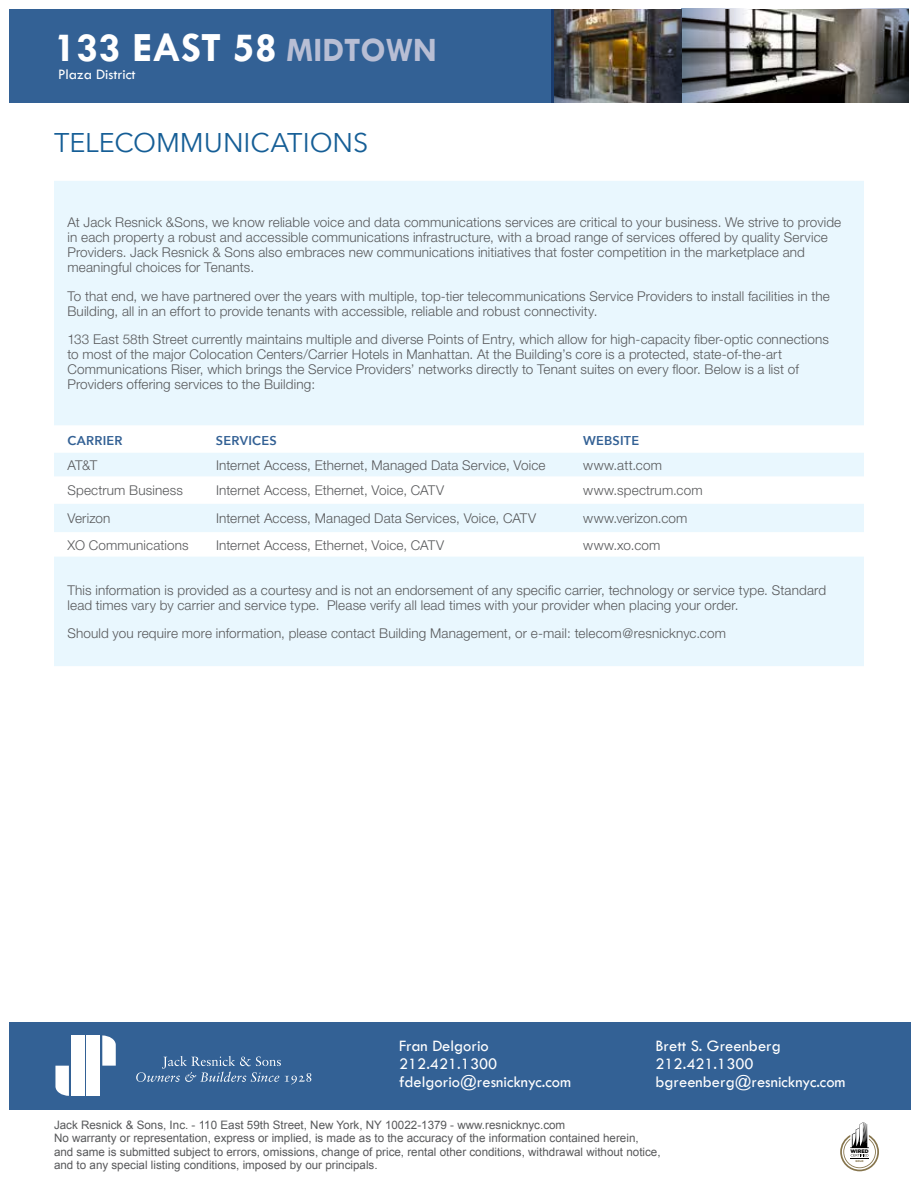
<style>
.page{position:relative;width:918px;height:1188px;background:#fff}
.page>*{position:absolute;margin:0;border:0;box-sizing:border-box;transform-origin:0 0}
.t1{font:700 42px "Tw Cen";color:#fff}
.t2{font:27px "Avenir Next";color:#155e96}
.t3{font:16.5px/18px "Tw Cen";color:#fff}
.t4{font:15px "Tw Cen";color:#fff}
.t5{font:300 13.5px/15px "Helvetica Neue";letter-spacing:.01em;color:#58595b}
.t6{font:600 12.75px "Avenir Next";letter-spacing:.02em;color:#336195}
.t7{font:11.7px/13.5px "Arial";color:#58595b}
.t8{font:900 5.1px "Gotham";color:#010101}
.t9{font:900 2.7px "Gotham";color:#86754d}
.s1{font-size:34.5px;color:#b8bed4}
</style>
<div class="page">
<div style="left:9px;top:9px;width:900px;height:94px;background:#336195"></div>
<div style="left:9px;top:1022px;width:901px;height:87px;background:#336195"></div>
<svg style="left:102px;top:1035px;width:14px;height:31px"></svg>
<svg style="left:55px;top:1066px;width:14px;height:30px"></svg>
<div style="left:71px;top:1035px;width:14px;height:61px;background:#fff"></div>
<div style="left:87px;top:1035px;width:13px;height:61px;background:#fff"></div>
<svg style="left:136px;top:1056px;width:175px;height:28px"></svg>
<svg style="left:840px;top:1122px;width:39px;height:49px"></svg>
<svg style="left:681px;top:9px;width:228px;height:93px"></svg>
<img style="left:552px;top:9px;width:129px;height:94px">
<div style="left:54px;top:181px;width:810px;height:485px;background:#e9f7fe"></div>
<svg style="left:54px;top:426px;width:810px;height:130px"></svg>
<h1 class="t1" style="left:54px;top:22px;width:384px">133 EAST 58 <span class="s1">MIDTOWN</span></h1>
<p class="t4" style="left:58px;top:65px;width:79px">Plaza District</p>
<h2 class="t2" style="left:54px;top:120px;width:316px">TELECOMMUNICATIONS</h2>
<p class="t5" style="left:68px;top:215px;width:775px">At Jack Resnick &amp;Sons, we know reliable voice and data communications services are critical to your business. We strive to provide in each property a robust and accessible communications infrastructure, with a broad range of services offered by quality Service Providers. Jack Resnick &amp; Sons also embraces new communications initiatives that foster competition in the marketplace and meaningful choices for Tenants.</p>
<p class="t5" style="left:68px;top:288px;width:764px">To that end, we have partnered over the years with multiple, top-tier telecommunications Service Providers to install facilities in the<br>Building, all in an effort to provide tenants with accessible, reliable and robust connectivity.</p>
<p class="t5" style="left:68px;top:332px;width:763px">133 East 58th Street currently maintains multiple and diverse Points of Entry, which allow for high-capacity fiber-optic connections to most of the major Colocation Centers/Carrier Hotels in Manhattan. At the Building’s core is a protected, state-of-the-art Communications Riser, which brings the Service Providers’ networks directly to Tenant suites on every floor. Below is a list of Providers offering services to the Building:</p>
<p class="t6" style="left:68px;top:430px;width:57px">CARRIER</p>
<p class="t6" style="left:216px;top:430px;width:62px">SERVICES</p>
<p class="t6" style="left:583px;top:430px;width:58px">WEBSITE</p>
<p class="t5" style="left:68px;top:457px;width:31px">AT&amp;T</p>
<p class="t5" style="left:216px;top:457px;width:331px">Internet Access, Ethernet, Managed Data Service, Voice</p>
<p class="t5" style="left:583px;top:457px;width:80px">www.att.com</p>
<p class="t5" style="left:68px;top:483px;width:117px">Spectrum Business</p>
<p class="t5" style="left:216px;top:483px;width:230px">Internet Access, Ethernet, Voice, CATV</p>
<p class="t5" style="left:583px;top:483px;width:121px">www.spectrum.com</p>
<p class="t5" style="left:68px;top:511px;width:44px">Verizon</p>
<p class="t5" style="left:216px;top:511px;width:322px">Internet Access, Managed Data Services, Voice, CATV</p>
<p class="t5" style="left:583px;top:511px;width:106px">www.verizon.com</p>
<p class="t5" style="left:68px;top:537px;width:123px">XO Communications</p>
<p class="t5" style="left:216px;top:537px;width:230px">Internet Access, Ethernet, Voice, CATV</p>
<p class="t5" style="left:583px;top:537px;width:79px">www.xo.com</p>
<p class="t5" style="left:68px;top:582px;width:760px">This information is provided as a courtesy and is not an endorsement of any specific carrier, technology or service type. Standard lead times vary by carrier and service type. Please verify all lead times with your provider when placing your order.</p>
<p class="t5" style="left:68px;top:626px;width:660px">Should you require more information, please contact Building Management, or e-mail: telecom@resnicknyc.com</p>
<p class="t3" style="left:399px;top:1037px;width:173px">Fran Delgorio<br>212.421.1300 fdelgorio@resnicknyc.com</p>
<p class="t3" style="left:655px;top:1037px;width:192px">Brett S. Greenberg<br>212.421.1300 bgreenberg@resnicknyc.com</p>
<p class="t7" style="left:54px;top:1118px;width:608px">Jack Resnick &amp; Sons, Inc. - 110 East 59th Street, New York, NY 10022-1379 - www.resnicknyc.com<br>No warranty or representation, express or implied, is made as to the accuracy of the information contained herein, and same is submitted subject to errors, omissions, change of price, rental other conditions, withdrawal without notice, and to any special listing conditions, imposed by our principals.</p>
<p class="t8" style="left:850px;top:1148px;width:20px">WIRED</p>
<p class="t9" style="left:855px;top:1160px;width:10px">GOLD</p>
</div>
